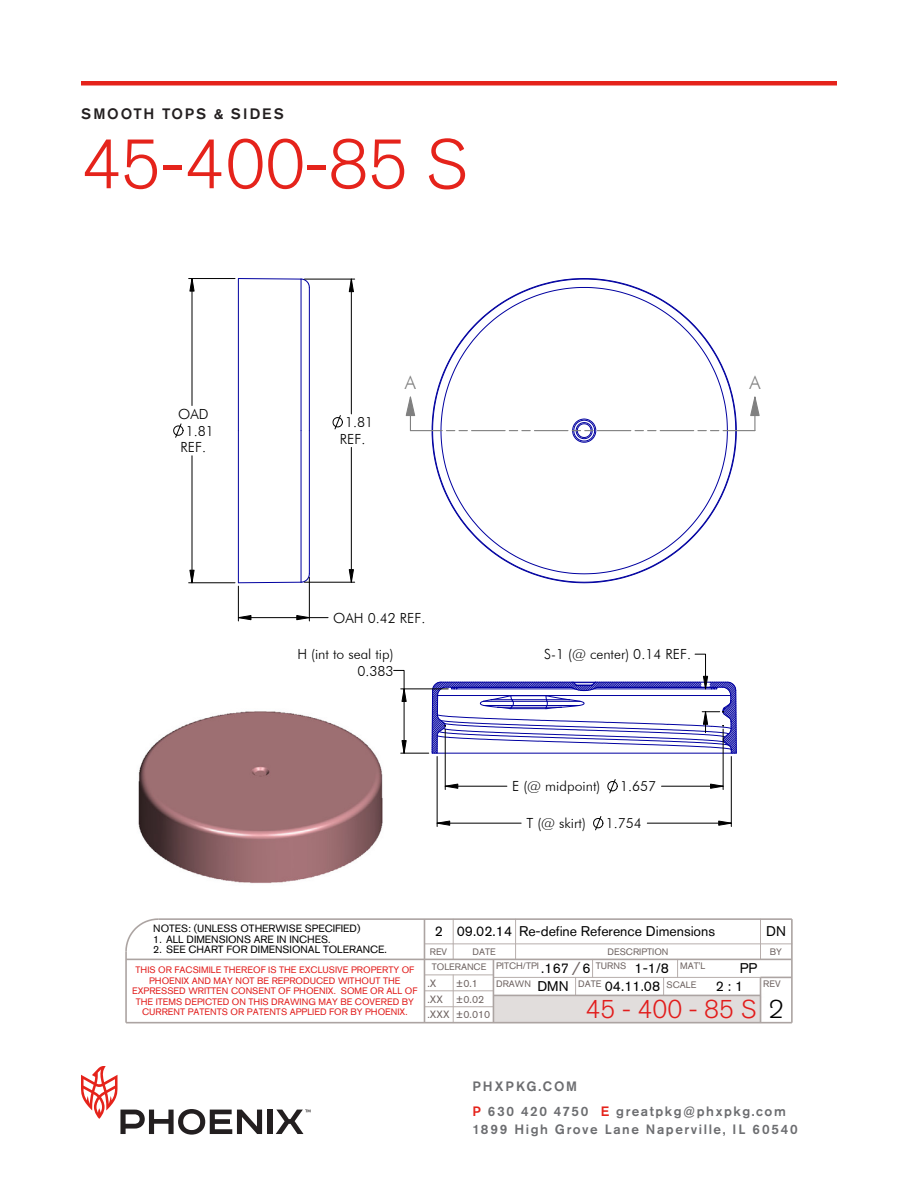
<style>
.page{position:relative;width:918px;height:1188px;background:#fff}
.page>*{position:absolute;margin:0;border:0;box-sizing:border-box;transform-origin:0 0}
.t1{font:300 69px "Akzidenz Grotesk Std";letter-spacing:-.005em;color:#e5231b}
.t2{font:300 25.5px "Akzidenz Grotesk Std";color:#e11c1b}
.t3{font:300 25.5px "Akzidenz Grotesk Std";color:#000}
.t4{font:300 18.6px "Futura BT";color:#808080}
.t5{font:300 18.6px "Akzidenz Grotesk Std";color:#6e6361}
.t6{font:500 15px "Akzidenz Grotesk Std";letter-spacing:.125em;color:#231f20}
.t7{font:300 13.95px/16.6px "Futura BT";color:#000;text-align:right}
.t8{font:13.95px "Akzidenz Grotesk Std";color:#000}
.t9{font:500 13.5px/24.8px "Akzidenz Grotesk Std";letter-spacing:.115em;color:#6c6d70}
.t10{font:10.5px "Akzidenz Grotesk Std";color:#000}
.t11{font:10.5px/15.9px "Akzidenz Grotesk Std";color:#6e6361}
.t12{font:9.3px/10.5px "Akzidenz Grotesk Std";color:#e11c1b;text-align:center}
.t13{font:9.3px "Akzidenz Grotesk Std";color:#6e6361}
.s1{color:#e5231b}
</style>
<div class="page">
<div style="left:267px;top:1110px;width:5px;height:24px;background:#231f20"></div>
<svg style="left:81px;top:1066px;width:181px;height:69px"></svg>
<svg style="left:276px;top:1110px;width:34px;height:24px"></svg>
<div style="left:81px;top:81px;width:756px;height:5px;background:#e5231b"></div>
<img style="left:126px;top:278px;width:666px;height:746px">
<hr style="left:424px;top:943px;width:368px;height:1px;background:#b7aeac">
<hr style="left:453px;top:975px;width:1px;height:48px;background:#b7aeac">
<hr style="left:493px;top:977px;width:268px;height:1px;background:#b7aeac">
<hr style="left:424px;top:990px;width:69px;height:1px;background:#b7aeac">
<hr style="left:424px;top:1006px;width:69px;height:1px;background:#b7aeac">
<hr style="left:424px;top:975px;width:69px;height:1px;background:#b7aeac">
<svg style="left:453px;top:920px;width:1px;height:39px"></svg>
<svg style="left:663px;top:978px;width:1px;height:17px"></svg>
<svg style="left:575px;top:978px;width:1px;height:17px"></svg>
<svg style="left:592px;top:960px;width:1px;height:17px"></svg>
<svg style="left:677px;top:960px;width:1px;height:17px"></svg>
<svg style="left:515px;top:920px;width:1px;height:39px"></svg>
<svg style="left:760px;top:920px;width:1px;height:39px"></svg>
<hr style="left:493px;top:995px;width:268px;height:1px;background:#aca4a2">
<hr style="left:158px;top:918px;width:634px;height:2px;background:#aca4a2">
<hr style="left:424px;top:919px;width:1px;height:104px;background:#aca4a2">
<hr style="left:761px;top:977px;width:31px;height:1px;background:#aca4a2">
<hr style="left:126px;top:959px;width:666px;height:1px;background:#aca4a2">
<hr style="left:760px;top:977px;width:1px;height:46px;background:#aca4a2">
<hr style="left:126px;top:1022px;width:666px;height:1px;background:#aca4a2">
<hr style="left:791px;top:919px;width:2px;height:104px;background:#aca4a2">
<hr style="left:493px;top:959px;width:1px;height:64px;background:#aca4a2">
<hr style="left:125px;top:951px;width:2px;height:72px;background:#aca4a2">
<svg style="left:125px;top:917px;width:35px;height:36px"></svg>
<svg style="left:431px;top:278px;width:306px;height:306px"></svg>
<svg style="left:238px;top:278px;width:72px;height:11px"></svg>
<svg style="left:238px;top:573px;width:72px;height:11px"></svg>
<hr style="left:301px;top:431px;width:1px;height:151px;background:#0000a0">
<hr style="left:301px;top:279px;width:1px;height:152px;background:#0000a0">
<hr style="left:238px;top:431px;width:1px;height:152px;background:#0000a0">
<hr style="left:238px;top:279px;width:1px;height:152px;background:#0000a0">
<hr style="left:309px;top:431px;width:1px;height:143px;background:#0000a0">
<hr style="left:309px;top:287px;width:1px;height:144px;background:#0000a0">
<svg style="left:607px;top:779px;width:11px;height:15px"></svg>
<hr style="left:723px;top:729px;width:1px;height:61px;background:#000">
<hr style="left:445px;top:729px;width:1px;height:61px;background:#000">
<hr style="left:662px;top:786px;width:61px;height:1px;background:#000">
<hr style="left:445px;top:786px;width:62px;height:1px;background:#000">
<svg style="left:710px;top:783px;width:14px;height:6px"></svg>
<svg style="left:445px;top:783px;width:13px;height:6px"></svg>
<svg style="left:405px;top:396px;width:11px;height:21px"></svg>
<svg style="left:749px;top:396px;width:12px;height:21px"></svg>
<hr style="left:410px;top:397px;width:1px;height:34px;background:#808080">
<hr style="left:754px;top:397px;width:1px;height:34px;background:#808080">
<hr style="left:410px;top:430px;width:32px;height:1px;background:#808080">
<svg style="left:446px;top:430px;width:21px;height:1px"></svg>
<hr style="left:472px;top:430px;width:33px;height:1px;background:#808080">
<svg style="left:509px;top:430px;width:21px;height:1px"></svg>
<hr style="left:534px;top:430px;width:34px;height:1px;background:#808080">
<svg style="left:572px;top:418px;width:24px;height:25px"></svg>
<hr style="left:597px;top:430px;width:34px;height:1px;background:#808080">
<svg style="left:635px;top:430px;width:21px;height:1px"></svg>
<hr style="left:660px;top:430px;width:34px;height:1px;background:#808080">
<svg style="left:698px;top:430px;width:21px;height:1px"></svg>
<hr style="left:723px;top:430px;width:32px;height:1px;background:#808080">
<hr style="left:304px;top:279px;width:51px;height:1px;background:#000">
<hr style="left:192px;top:279px;width:1px;height:127px;background:#000">
<hr style="left:192px;top:456px;width:1px;height:127px;background:#000">
<hr style="left:189px;top:278px;width:46px;height:1px;background:#000">
<hr style="left:189px;top:582px;width:46px;height:1px;background:#000">
<svg style="left:332px;top:415px;width:11px;height:15px"></svg>
<hr style="left:304px;top:582px;width:51px;height:1px;background:#000">
<hr style="left:351px;top:279px;width:1px;height:135px;background:#000">
<hr style="left:351px;top:447px;width:1px;height:135px;background:#000">
<svg style="left:173px;top:423px;width:11px;height:15px"></svg>
<hr style="left:238px;top:586px;width:1px;height:35px;background:#000">
<hr style="left:309px;top:577px;width:1px;height:44px;background:#000">
<hr style="left:238px;top:617px;width:90px;height:1px;background:#000">
<svg style="left:189px;top:279px;width:6px;height:13px"></svg>
<svg style="left:189px;top:570px;width:6px;height:13px"></svg>
<svg style="left:349px;top:278px;width:5px;height:14px"></svg>
<svg style="left:349px;top:569px;width:5px;height:14px"></svg>
<svg style="left:238px;top:615px;width:14px;height:5px"></svg>
<svg style="left:296px;top:615px;width:14px;height:5px"></svg>
<hr style="left:647px;top:823px;width:84px;height:1px;background:#000">
<svg style="left:593px;top:816px;width:11px;height:15px"></svg>
<hr style="left:437px;top:823px;width:84px;height:1px;background:#000">
<hr style="left:731px;top:757px;width:1px;height:70px;background:#000">
<hr style="left:437px;top:757px;width:1px;height:70px;background:#000">
<svg style="left:718px;top:820px;width:14px;height:6px"></svg>
<svg style="left:436px;top:820px;width:14px;height:6px"></svg>
<svg style="left:393px;top:654px;width:344px;height:100px"></svg>
<h3 class="t6" style="left:81px;top:105px;width:204px">SMOOTH TOPS &amp; SIDES</h3>
<h1 class="t1" style="left:81px;top:126px;width:388px">45-400-85 S</h1>
<h3 class="t7" style="left:178px;top:406px;width:32px">OAD</h3>
<h3 class="t7" style="left:181px;top:439px;width:27px">REF.</h3>
<h3 class="t7" style="left:186px;top:422px;width:30px">1.81</h3>
<h3 class="t7" style="left:345px;top:414px;width:30px">1.81</h3>
<h3 class="t7" style="left:340px;top:431px;width:27px">REF.</h3>
<h3 class="t4" style="left:405px;top:371px;width:13px">A</h3>
<h3 class="t4" style="left:749px;top:371px;width:13px">A</h3>
<h3 class="t7" style="left:333px;top:609px;width:94px">OAH 0.42 REF.</h3>
<h3 class="t7" style="left:297px;top:645px;width:98px">H (int to seal tip)<br>0.383</h3>
<h3 class="t7" style="left:544px;top:646px;width:148px">S-1 (@ center) 0.14 REF.</h3>
<h3 class="t7" style="left:512px;top:778px;width:90px">E (@ midpoint)</h3>
<h3 class="t7" style="left:620px;top:778px;width:38px">1.657</h3>
<h3 class="t7" style="left:526px;top:815px;width:61px">T (@ skirt)</h3>
<h3 class="t7" style="left:606px;top:815px;width:38px">1.754</h3>
<p class="t10" style="left:153px;top:923px;width:209px">NOTES: (UNLESS OTHERWISE SPECIFIED)</p>
<p class="t10" style="left:153px;top:933px;width:179px">1. ALL DIMENSIONS ARE IN INCHES.</p>
<h3 class="t8" style="left:435px;top:923px;width:10px">2</h3>
<h3 class="t8" style="left:519px;top:923px;width:198px">Re-define Reference Dimensions</h3>
<h3 class="t8" style="left:457px;top:923px;width:57px">09.02.14</h3>
<h3 class="t8" style="left:766px;top:923px;width:21px">DN</h3>
<p class="t10" style="left:153px;top:944px;width:235px">2. SEE CHART FOR DIMENSIONAL TOLERANCE.</p>
<p class="t12" style="left:132px;top:965px;width:287px">THIS OR FACSIMILE THEREOF IS THE EXCLUSIVE PROPERTY OF PHOENIX AND MAY NOT BE REPRODUCED WITHOUT THE EXPRESSED WRITTEN CONSENT OF PHOENIX. SOME OR ALL OF THE ITEMS DEPICTED ON THIS DRAWING MAY BE COVERED BY</p>
<p class="t12" style="left:142px;top:1007px;width:267px">CURRENT PATENTS OR PATENTS APPLIED FOR BY PHOENIX.</p>
<p class="t13" style="left:430px;top:946px;width:19px">REV</p>
<p class="t13" style="left:472px;top:946px;width:25px">DATE</p>
<p class="t13" style="left:607px;top:946px;width:63px">DESCRIPTION</p>
<p class="t13" style="left:770px;top:946px;width:14px">BY</p>
<p class="t13" style="left:432px;top:962px;width:56px">TOLERANCE</p>
<p class="t11" style="left:428px;top:975px;width:64px">.X<br>.XX<br>.XXX ±0.010</p>
<h3 class="t5" style="left:572px;top:958px;width:10px">/</h3>
<p class="t13" style="left:680px;top:961px;width:27px">MAT'L</p>
<p class="t13" style="left:496px;top:961px;width:44px">PITCH/TPI</p>
<p class="t13" style="left:596px;top:961px;width:32px">TURNS</p>
<h3 class="t8" style="left:541px;top:960px;width:29px">.167</h3>
<h3 class="t8" style="left:740px;top:960px;width:19px">PP</h3>
<h3 class="t8" style="left:537px;top:978px;width:33px">DMN</h3>
<h3 class="t8" style="left:635px;top:960px;width:36px">1-1/8</h3>
<h3 class="t8" style="left:582px;top:960px;width:10px">6</h3>
<p class="t11" style="left:456px;top:975px;width:30px">±0.1 ±0.02</p>
<p class="t13" style="left:496px;top:979px;width:36px">DRAWN</p>
<p class="t13" style="left:578px;top:979px;width:25px">DATE</p>
<p class="t13" style="left:667px;top:979px;width:31px">SCALE</p>
<p class="t13" style="left:763px;top:979px;width:19px">REV</p>
<h3 class="t8" style="left:605px;top:978px;width:57px">04.11.08</h3>
<h3 class="t8" style="left:716px;top:978px;width:29px">2 : 1</h3>
<h2 class="t2" style="left:586px;top:995px;width:172px">45 - 400 - 85 S</h2>
<h2 class="t3" style="left:769px;top:995px;width:16px">2</h2>
<h3 class="t9" style="left:472px;top:1074px;width:315px">PHXPKG.COM<br><span class="s1">P</span> 630 420 4750 <span class="s1">E</span> greatpkg@phxpkg.com</h3>
<h3 class="t9" style="left:472px;top:1117px;width:327px">1899 High Grove Lane Naperville, IL 60540</h3>
</div>
